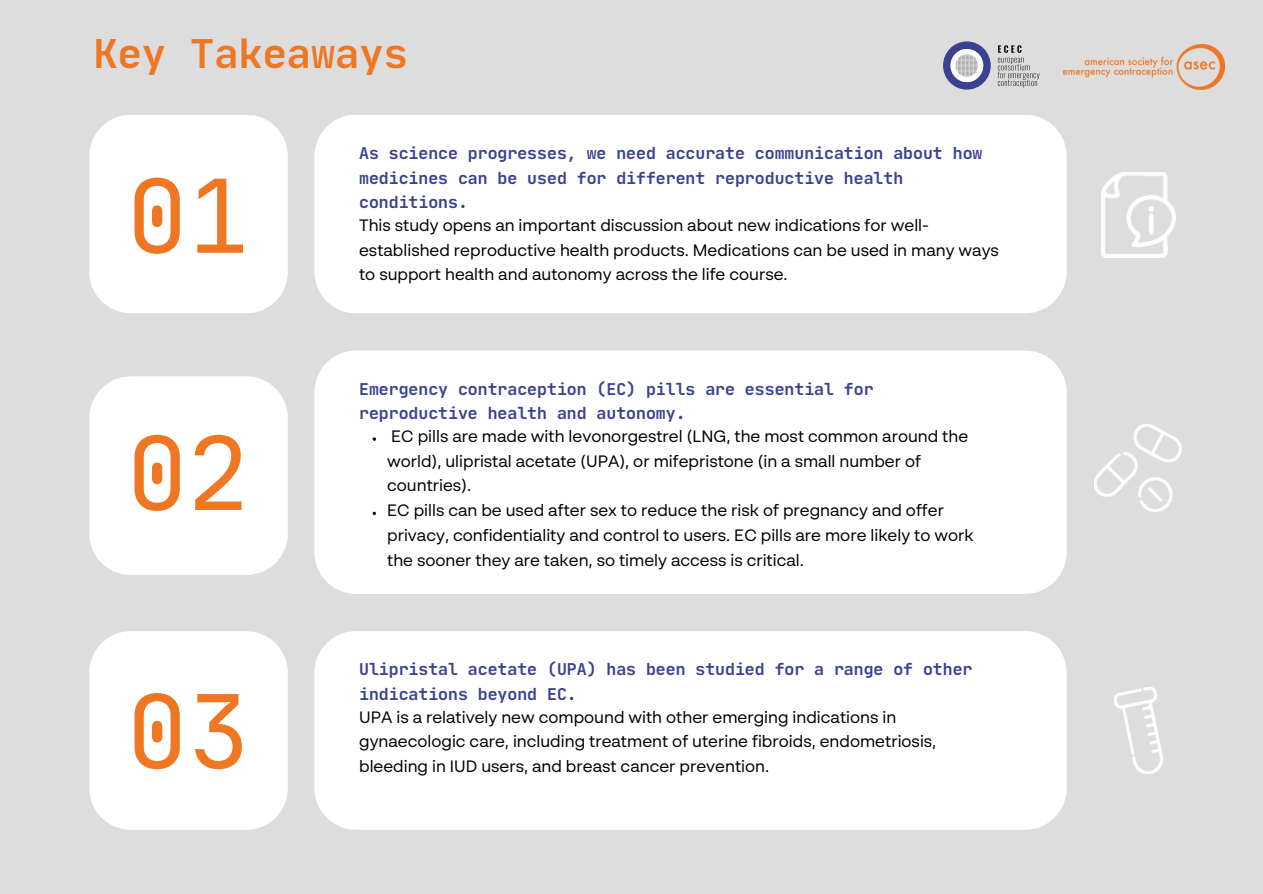
<style>
.page{position:relative;width:1263px;height:894px;background:#fff}
.page>*{position:absolute;margin:0;border:0;box-sizing:border-box;transform-origin:0 0}
.t1{font:102.9px "Jet Brains Mono";color:#ef7724}
.t2{font:700 40.35px "Jet Brains Mono";color:#ef7724}
.t3{font:16.5px/24.8px "BR Sonoma";color:#000}
.t4{font:700 16.5px/24.8px "Jet Brains Mono";color:#3a4191}
</style>
<div class="page">
<div style="left:0;top:0;width:1263px;height:893px;background:#ddd"></div>
<div style="left:89px;top:115px;width:199px;height:198px;background:#fff"></div>
<div style="left:314px;top:115px;width:753px;height:198px;background:#fff"></div>
<div style="left:314px;top:350px;width:753px;height:243px;background:#fff"></div>
<div style="left:314px;top:631px;width:753px;height:198px;background:#fff"></div>
<div style="left:89px;top:376px;width:199px;height:199px;background:#fff"></div>
<div style="left:89px;top:631px;width:199px;height:198px;background:#fff"></div>
<img style="left:1101px;top:173px;width:74px;height:84px">
<img style="left:1095px;top:424px;width:86px;height:87px">
<img style="left:1114px;top:687px;width:48px;height:86px">
<svg style="left:373px;top:511px;width:3px;height:4px"></svg>
<img style="left:1064px;top:44px;width:161px;height:45px">
<svg style="left:998px;top:45px;width:41px;height:42px"></svg>
<svg style="left:943px;top:41px;width:48px;height:49px"></svg>
<p class="t2" style="left:94px;top:28px;width:316px">Key Takeaways</p>
<h1 class="t1" style="left:126px;top:152px;width:125px">01</h1>
<p class="t1" style="left:126px;top:409px;width:125px">02</p>
<p class="t1" style="left:126px;top:667px;width:125px">03</p>
<p class="t4" style="left:359px;top:140px;width:625px">As science progresses, we need accurate communication about how medicines can be used for different reproductive health conditions.</p>
<p class="t3" style="left:359px;top:214px;width:641px">This study opens an important discussion about new indications for well&shy;established reproductive health products. Medications can be used in many ways to support health and autonomy across the life course.</p>
<p class="t4" style="left:359px;top:376px;width:516px">Emergency contraception (EC) pills are essential for reproductive health and autonomy.</p>
<p class="t3" style="left:387px;top:425px;width:583px">EC pills are made with levonorgestrel (LNG, the most common around the world), ulipristal acetate (UPA), or mifepristone (in a small number of countries).</p>
<p class="t3" style="left:387px;top:499px;width:588px">EC pills can be used after sex to reduce the risk of pregnancy and offer privacy, confidentiality and control to users. EC pills are more likely to work the sooner they are taken, so timely access is critical.</p>
<h2 class="t4" style="left:359px;top:656px;width:615px">Ulipristal acetate (UPA) has been studied for a range of other indications beyond EC.</h2>
<p class="t3" style="left:359px;top:705px;width:579px">UPA is a relatively new compound with other emerging indications in gynaecologic care, including treatment of uterine fibroids, endometriosis, bleeding in IUD users, and breast cancer prevention.</p>
</div>
